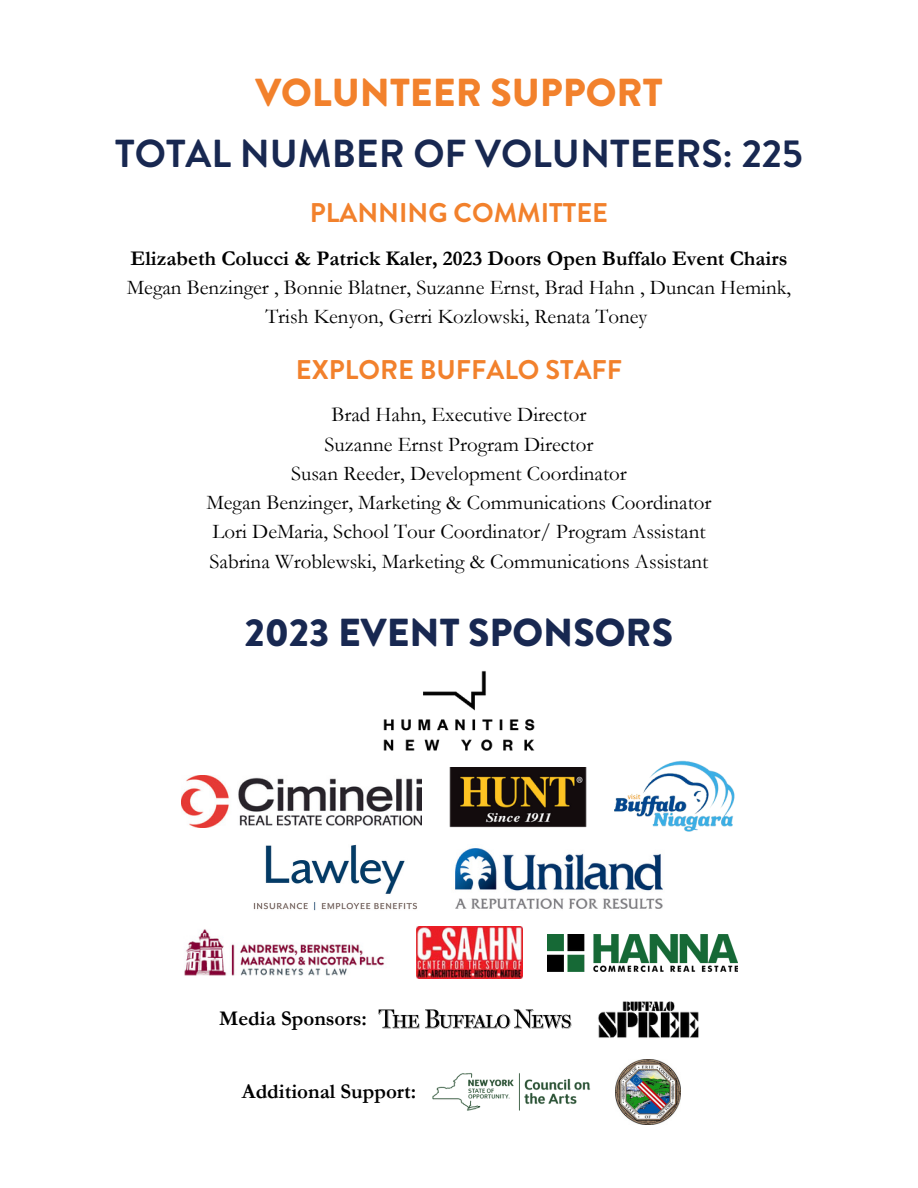
<style>
.page{position:relative;width:918px;height:1188px;background:#fff}
.page>*{position:absolute;margin:0;border:0;box-sizing:border-box;transform-origin:0 0}
.t1{font:700 39px "Brandon Grotesque";color:#182851}
.t2{font:900 39px "Brandon Grotesque";color:#182851}
.t3{font:900 39px "Brandon Grotesque";color:#f2812c}
.t4{font:700 27px "Brandon Grotesque";color:#f2812c}
.t5{font:21px/29.2px "Garamond";color:#000;text-align:center}
.t6{font:700 21px "Garamond";color:#000}
</style>
<div class="page">
<img style="left:378px;top:1009px;width:194px;height:20px">
<img style="left:598px;top:1001px;width:101px;height:37px">
<img style="left:432px;top:1073px;width:159px;height:38px">
<img style="left:615px;top:1059px;width:66px;height:66px">
<img style="left:383px;top:670px;width:152px;height:81px">
<img style="left:253px;top:844px;width:164px;height:66px">
<img style="left:455px;top:848px;width:208px;height:62px">
<img style="left:614px;top:760px;width:121px;height:72px">
<img style="left:182px;top:775px;width:240px;height:53px">
<img style="left:450px;top:768px;width:136px;height:60px">
<img style="left:548px;top:934px;width:189px;height:37px">
<img style="left:184px;top:929px;width:201px;height:47px">
<img style="left:416px;top:926px;width:106px;height:53px">
<p class="t3" style="left:255px;top:65px;width:409px">VOLUNTEER SUPPORT</p>
<p class="t1" style="left:115px;top:126px;width:689px">TOTAL NUMBER OF VOLUNTEERS: 225</p>
<p class="t4" style="left:310px;top:194px;width:300px">PLANNING COMMITTEE</p>
<p class="t6" style="left:130px;top:246px;width:659px">Elizabeth Colucci &amp; Patrick Kaler, 2023 Doors Open Buffalo Event Chairs</p>
<p class="t5" style="left:127px;top:273px;width:666px">Megan Benzinger , Bonnie Blatner, Suzanne Ernst, Brad Hahn , Duncan Hemink,<br>Trish Kenyon, Gerri Kozlowski, Renata Toney</p>
<p class="t4" style="left:296px;top:351px;width:328px">EXPLORE BUFFALO STAFF</p>
<p class="t5" style="left:331px;top:400px;width:257px">Brad Hahn, Executive Director</p>
<p class="t5" style="left:325px;top:430px;width:270px">Suzanne Ernst Program Director</p>
<p class="t5" style="left:291px;top:459px;width:337px">Susan Reeder, Development Coordinator</p>
<p class="t5" style="left:206px;top:488px;width:507px">Megan Benzinger, Marketing &amp; Communications Coordinator</p>
<p class="t5" style="left:212px;top:517px;width:495px">Lori DeMaria, School Tour Coordinator/ Program Assistant</p>
<p class="t5" style="left:210px;top:547px;width:500px">Sabrina Wroblewski, Marketing &amp; Communications Assistant</p>
<p class="t2" style="left:245px;top:605px;width:430px">2023 EVENT SPONSORS</p>
<p class="t6" style="left:219px;top:1007px;width:149px">Media Sponsors:</p>
<p class="t6" style="left:242px;top:1080px;width:176px">Additional Support:</p>
</div>
